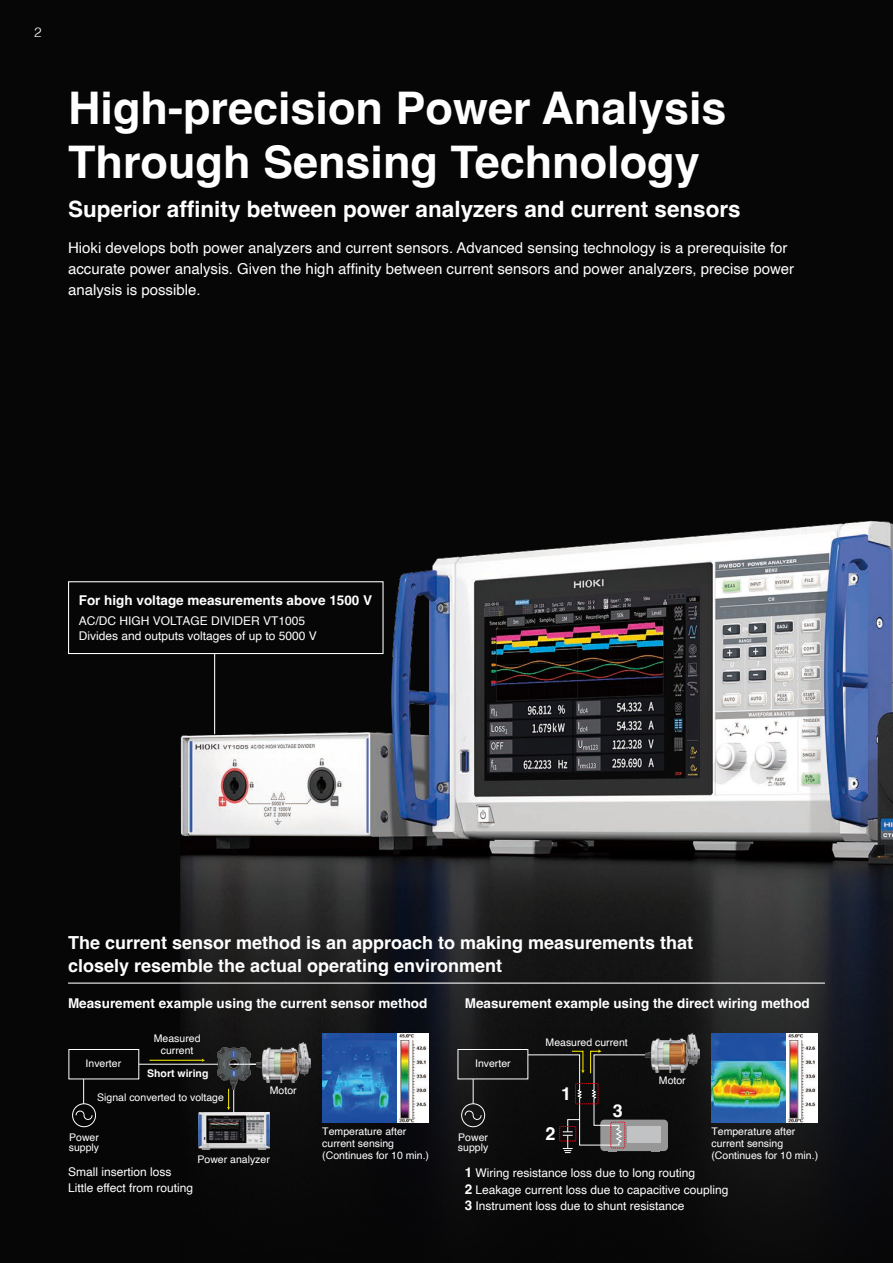
<style>
.page{position:relative;width:893px;height:1263px;background:#060606}
.page>*{position:absolute;margin:0;border:0;box-sizing:border-box;transform-origin:0 0}
.t1{font:700 45px/54px "Helvetica";color:#fff}
.t2{font:700 22.5px "Helvetica";color:#fff}
.t3{font:700 18px/22.5px "Helvetica";color:#fff}
.t4{font:15px/21px "Helvetica";color:#fff}
.t5{font:700 13.5px "Helvetica";color:#fff}
.t6{font:300 13.5px "Helvetica";color:#fff}
.t7{font:12px/16.5px "Helvetica";color:#fff}
.t8{font:10.5px/12px "Helvetica";color:#fff}
.t9{font:700 10.5px "Helvetica";color:#fff}
.s1{font-weight:700;font-size:13.5px}
</style>
<div class="page">
<img style="left:181px;top:520px;width:712px;height:680px">
<div style="left:68px;top:581px;width:316px;height:73px;border:1px solid #fff"></div>
<hr style="left:214px;top:654px;width:1px;height:80px;background:#fff">
<hr style="left:68px;top:982px;width:757px;height:2px;background:#fff">
<img style="left:322px;top:1033px;width:74px;height:89px">
<img style="left:398px;top:1033px;width:31px;height:89px">
<hr style="left:139px;top:1064px;width:153px;height:1px;background:#fff">
<svg style="left:83px;top:1079px;width:1px;height:24px"></svg>
<div style="left:72px;top:1103px;width:24px;height:24px;border:1px solid #fff;border-radius:50%"></div>
<svg style="left:75px;top:1110px;width:18px;height:10px"></svg>
<div style="left:69px;top:1049px;width:70px;height:30px;border:1px solid #fff"></div>
<hr style="left:149px;top:1060px;width:54px;height:1px;background:#fff100">
<svg style="left:202px;top:1058px;width:3px;height:4px"></svg>
<svg style="left:227px;top:1089px;width:3px;height:21px"></svg>
<hr style="left:233px;top:1075px;width:1px;height:68px;background:#fff">
<img style="left:217px;top:1048px;width:33px;height:41px">
<hr style="left:234px;top:1064px;width:36px;height:1px;background:#fff">
<img style="left:256px;top:1042px;width:54px;height:40px">
<img style="left:198px;top:1112px;width:71px;height:38px">
<svg style="left:527px;top:1049px;width:141px;height:104px"></svg>
<div style="left:610px;top:1122px;width:15px;height:26px;border:1px dashed #e60013"></div>
<div style="left:559px;top:1126px;width:17px;height:15px;border:1px dashed #e60013"></div>
<div style="left:575px;top:1083px;width:23px;height:21px;border:1px dashed #e60013"></div>
<img style="left:711px;top:1033px;width:74px;height:89px">
<img style="left:787px;top:1033px;width:31px;height:89px">
<img style="left:645px;top:1033px;width:54px;height:40px">
<svg style="left:473px;top:1079px;width:1px;height:24px"></svg>
<div style="left:461px;top:1103px;width:24px;height:24px;border:1px solid #fff;border-radius:50%"></div>
<svg style="left:464px;top:1110px;width:18px;height:10px"></svg>
<div style="left:458px;top:1049px;width:70px;height:30px;border:1px solid #fff"></div>
<p class="t6" style="left:34px;top:21px;width:9px">2</p>
<h1 class="t1" style="left:68px;top:86px;width:660px">High-precision Power Analysis<br>Through Sensing Technology</h1>
<h2 class="t2" style="left:68px;top:195px;width:674px">Superior affinity between power analyzers and current sensors</h2>
<p class="t4" style="left:68px;top:237px;width:728px">Hioki develops both power analyzers and current sensors. Advanced sensing technology is a prerequisite for accurate power analysis. Given the high affinity between current sensors and power analyzers, precise power analysis is possible.</p>
<p class="t5" style="left:79px;top:592px;width:295px">For high voltage measurements above 1500 V</p>
<p class="t7" style="left:79px;top:614px;width:240px;line-height:15px">AC/DC HIGH VOLTAGE DIVIDER VT1005<br>Divides and outputs voltages of up to 5000 V</p>
<h3 class="t3" style="left:68px;top:933px;width:627px">The current sensor method is an approach to making measurements that closely resemble the actual operating environment</h3>
<p class="t5" style="left:68px;top:995px;width:361px">Measurement example using the current sensor method</p>
<p class="t5" style="left:465px;top:995px;width:347px">Measurement example using the direct wiring method</p>
<p class="t8" style="left:154px;top:1033px;width:48px;text-align:center">Measured current</p>
<p class="t8" style="left:546px;top:1036px;width:84px">Measured current</p>
<p class="t8" style="left:86px;top:1058px;width:37px">Inverter</p>
<p class="t9" style="left:147px;top:1067px;width:63px">Short wiring</p>
<p class="t8" style="left:97px;top:1092px;width:128px">Signal converted to voltage</p>
<p class="t8" style="left:270px;top:1084px;width:28px">Motor</p>
<p class="t8" style="left:475px;top:1058px;width:37px">Inverter</p>
<h3 class="t3" style="left:561px;top:1085px;width:12px">1</h3>
<h3 class="t3" style="left:613px;top:1102px;width:12px">3</h3>
<p class="t8" style="left:659px;top:1075px;width:28px">Motor</p>
<p class="t8" style="left:69px;top:1132px;width:32px;line-height:10.6px">Power supply</p>
<p class="t8" style="left:198px;top:1153px;width:74px">Power analyzer</p>
<p class="t8" style="left:322px;top:1126px;width:108px">Temperature after current sensing (Continues for 10 min.)</p>
<p class="t8" style="left:458px;top:1132px;width:32px;line-height:10.6px">Power supply</p>
<h3 class="t3" style="left:545px;top:1124px;width:12px">2</h3>
<p class="t8" style="left:711px;top:1126px;width:108px">Temperature after current sensing (Continues for 10 min.)</p>
<p class="t7" style="left:68px;top:1164px;width:127px">Small insertion loss<br>Little effect from routing</p>
<p class="t7" style="left:465px;top:1165px;width:265px"><span class="s1">1</span> Wiring resistance loss due to long routing<br><span class="s1">2</span> Leakage current loss due to capacitive coupling<br><span class="s1">3</span> Instrument loss due to shunt resistance</p>
</div>
